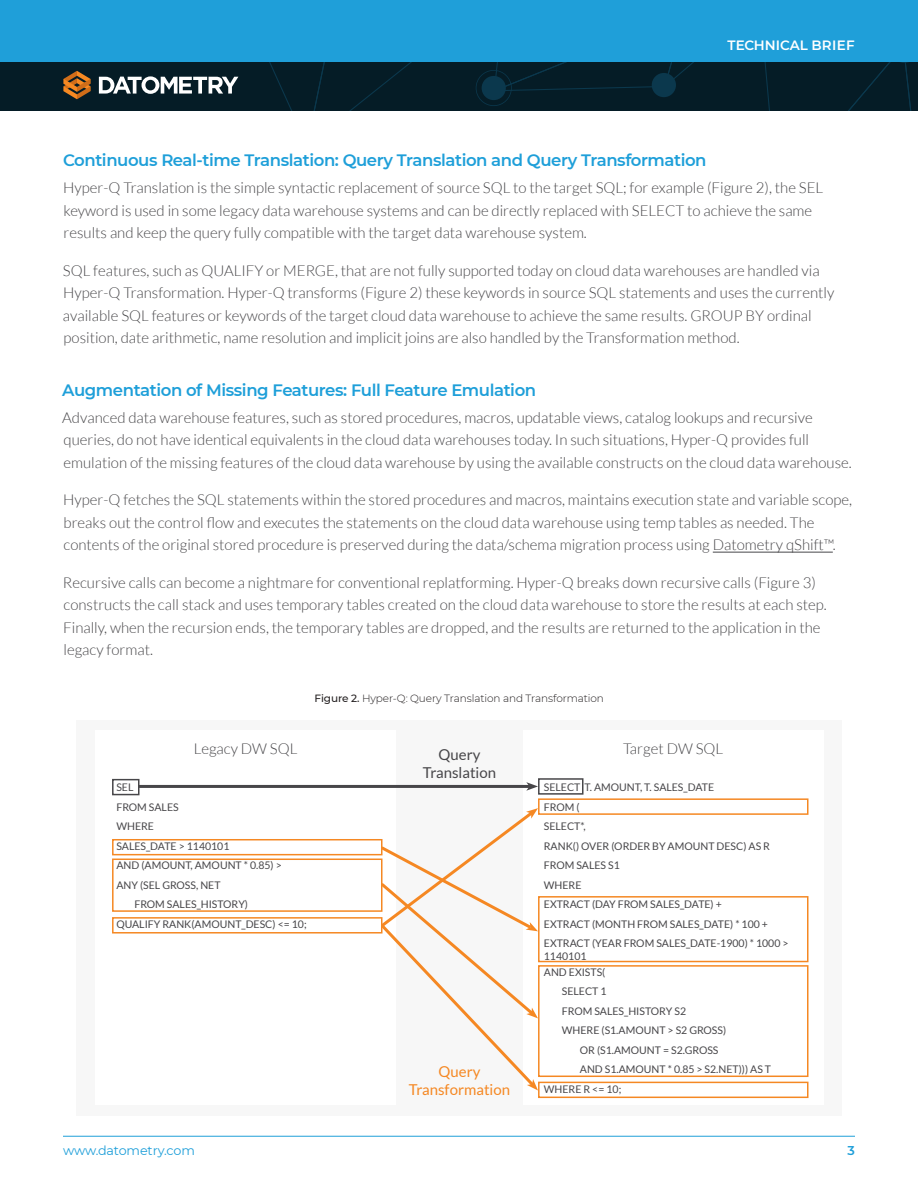
<style>
.page{position:relative;width:918px;height:1188px;background:#fff}
.page>*{position:absolute;margin:0;border:0;box-sizing:border-box;transform-origin:0 0}
.Heading_1{font:600 16.5px "Montserrat";letter-spacing:-.025em;color:#1e9fd9}
.Body{font:300 15px/22.5px "Lato";color:#474649}
.t1{font:15px "Lato";color:#f58823}
.t2{font:15px "Lato";color:#474649}
.t3{font:600 13.5px "Montserrat";color:#fff}
.t4{font:12.75px "Montserrat";letter-spacing:-.01em;color:#1f9fd9}
.t5{font:600 12.75px "Montserrat";color:#1f9fd9}
.t6{font:10.5px/12.6px "Lato";color:#474649}
.t7{font:300 10.5px "Montserrat";letter-spacing:-.01em;color:#231f20}
.s1{font-weight:500}
</style>
<div class="page">
<div style="left:0;top:40px;width:918px;height:71px;background:#051c26"></div>
<svg style="left:476px;top:62px;width:436px;height:49px"></svg>
<div style="left:0;top:1px;width:918px;height:61px;background:#1f9fd9"></div>
<svg style="left:63px;top:71px;width:27px;height:29px"></svg>
<svg style="left:99px;top:62px;width:313px;height:49px"></svg>
<hr style="left:63px;top:1136px;width:792px;height:1px;background:#1f9fd9">
<div style="left:76px;top:720px;width:766px;height:396px;background:#f7f7f7"></div>
<div style="left:95px;top:731px;width:301px;height:374px;background:#fff"></div>
<div style="left:523px;top:731px;width:301px;height:374px;background:#fff"></div>
<div style="left:112px;top:779px;width:28px;height:16px;border:2px solid #474649"></div>
<div style="left:538px;top:778px;width:46px;height:17px;border:2px solid #474649"></div>
<div style="left:112px;top:839px;width:270px;height:16px;border:2px solid #f58823"></div>
<div style="left:538px;top:798px;width:270px;height:17px;border:2px solid #f58823"></div>
<div style="left:538px;top:1082px;width:270px;height:16px;border:2px solid #f58823"></div>
<div style="left:538px;top:965px;width:270px;height:112px;border:2px solid #f58823"></div>
<div style="left:538px;top:896px;width:270px;height:66px;border:2px solid #f58823"></div>
<div style="left:112px;top:917px;width:270px;height:17px;border:2px solid #f58823"></div>
<div style="left:112px;top:859px;width:270px;height:53px;border:2px solid #f58823"></div>
<svg style="left:378px;top:808px;width:160px;height:283px"></svg>
<hr style="left:140px;top:785px;width:389px;height:3px;background:#474649">
<svg style="left:526px;top:782px;width:12px;height:9px"></svg>
<hr style="left:713px;top:552px;width:120px;height:1px;background:#474649">
<p class="t3" style="left:728px;top:35px;width:129px">TECHNICAL BRIEF</p>
<p class="Heading_1" style="left:63px;top:149px;width:645px">Continuous Real-time Translation: Query Translation and Query Transformation</p>
<p class="Body" style="left:63px;top:177px;width:762px">Hyper-Q Translation is the simple syntactic replacement of source SQL to the target SQL; for example (Figure 2), the SEL keyword is used in some legacy data warehouse systems and can be directly replaced with SELECT to achieve the same results and keep the query fully compatible with the target data warehouse system.</p>
<p class="Body" style="left:63px;top:259px;width:773px">SQL features, such as QUALIFY or MERGE, that are not fully supported today on cloud data warehouses are handled via Hyper-Q Transformation. Hyper-Q transforms (Figure 2) these keywords in source SQL statements and uses the currently available SQL features or keywords of the target cloud data warehouse to achieve the same results. GROUP BY ordinal position, date arithmetic, name resolution and implicit joins are also handled by the Transformation method.</p>
<p class="Heading_1" style="left:62px;top:378px;width:475px">Augmentation of Missing Features: Full Feature Emulation</p>
<p class="Body" style="left:62px;top:406px;width:791px">Advanced data warehouse features, such as stored procedures, macros, updatable views, catalog lookups and recursive queries, do not have identical equivalents in the cloud data warehouses today. In such situations, Hyper-Q provides full emulation of the missing features of the cloud data warehouse by using the available constructs on the cloud data warehouse.</p>
<p class="Body" style="left:63px;top:489px;width:791px">Hyper-Q fetches the SQL statements within the stored procedures and macros, maintains execution state and variable scope, breaks out the control flow and executes the statements on the cloud data warehouse using temp tables as needed. The contents of the original stored procedure is preserved during the data/schema migration process using Datometry qShift™.</p>
<p class="Body" style="left:63px;top:571px;width:765px">Recursive calls can become a nightmare for conventional replatforming. Hyper-Q breaks down recursive calls (Figure 3) constructs the call stack and uses temporary tables created on the cloud data warehouse to store the results at each step.<br>Finally, when the recursion ends, the temporary tables are dropped, and the results are returned to the application in the legacy format.</p>
<p class="t7" style="left:315px;top:691px;width:291px"><span class="s1">Figure 2.</span> Hyper-Q: Query Translation and Transformation</p>
<p class="Body" style="left:194px;top:738px;width:105px">Legacy DW SQL</p>
<p class="t2" style="left:439px;top:746px;width:43px">Query</p>
<p class="t2" style="left:423px;top:764px;width:75px">Translation</p>
<p class="Body" style="left:623px;top:738px;width:102px">Target DW SQL</p>
<p class="t6" style="left:116px;top:781px;width:19px">SEL</p>
<p class="t6" style="left:544px;top:781px;width:172px">SELECT T. AMOUNT, T. SALES_DATE</p>
<p class="t6" style="left:116px;top:800px;width:64px">FROM SALES</p>
<p class="t6" style="left:544px;top:800px;width:37px">FROM (</p>
<p class="t6" style="left:116px;top:820px;width:39px">WHERE</p>
<p class="t6" style="left:544px;top:820px;width:43px">SELECT*,</p>
<p class="t6" style="left:116px;top:839px;width:115px">SALES_DATE &gt; 1140101</p>
<p class="t6" style="left:544px;top:839px;width:228px">RANK() OVER (ORDER BY AMOUNT DESC) AS R</p>
<p class="t6" style="left:116px;top:859px;width:167px">AND (AMOUNT, AMOUNT * 0.85) &gt;</p>
<p class="t6" style="left:544px;top:859px;width:77px">FROM SALES S1</p>
<p class="t6" style="left:116px;top:879px;width:106px">ANY (SEL GROSS, NET</p>
<p class="t6" style="left:544px;top:879px;width:39px">WHERE</p>
<p class="t6" style="left:134px;top:898px;width:115px">FROM SALES_HISTORY)</p>
<p class="t6" style="left:544px;top:898px;width:180px">EXTRACT (DAY FROM SALES_DATE) +</p>
<p class="t6" style="left:116px;top:918px;width:192px">QUALIFY RANK(AMOUNT_DESC) &lt;= 10;</p>
<p class="t6" style="left:544px;top:918px;width:226px">EXTRACT (MONTH FROM SALES_DATE) * 100 +</p>
<p class="t6" style="left:544px;top:937px;width:246px">EXTRACT (YEAR FROM SALES_DATE-1900) * 1000 &gt;<br>1140101</p>
<p class="t6" style="left:544px;top:966px;width:63px">AND EXISTS(</p>
<p class="t6" style="left:562px;top:985px;width:46px">SELECT 1</p>
<p class="t6" style="left:562px;top:1005px;width:126px">FROM SALES_HISTORY S2</p>
<p class="t6" style="left:562px;top:1024px;width:166px">WHERE (S1.AMOUNT &gt; S2 GROSS)</p>
<p class="t4" style="left:63px;top:1142px;width:133px">www.datometry.com</p>
<p class="t1" style="left:439px;top:1063px;width:43px">Query</p>
<p class="t1" style="left:409px;top:1081px;width:103px">Transformation</p>
<p class="t6" style="left:580px;top:1044px;width:140px">OR (S1.AMOUNT = S2.GROSS</p>
<p class="t6" style="left:580px;top:1063px;width:193px">AND S1.AMOUNT * 0.85 &gt; S2.NET))) AS T</p>
<p class="t6" style="left:544px;top:1083px;width:79px">WHERE R &lt;= 10;</p>
<p class="t5" style="left:848px;top:1141px;width:9px">3</p>
</div>
